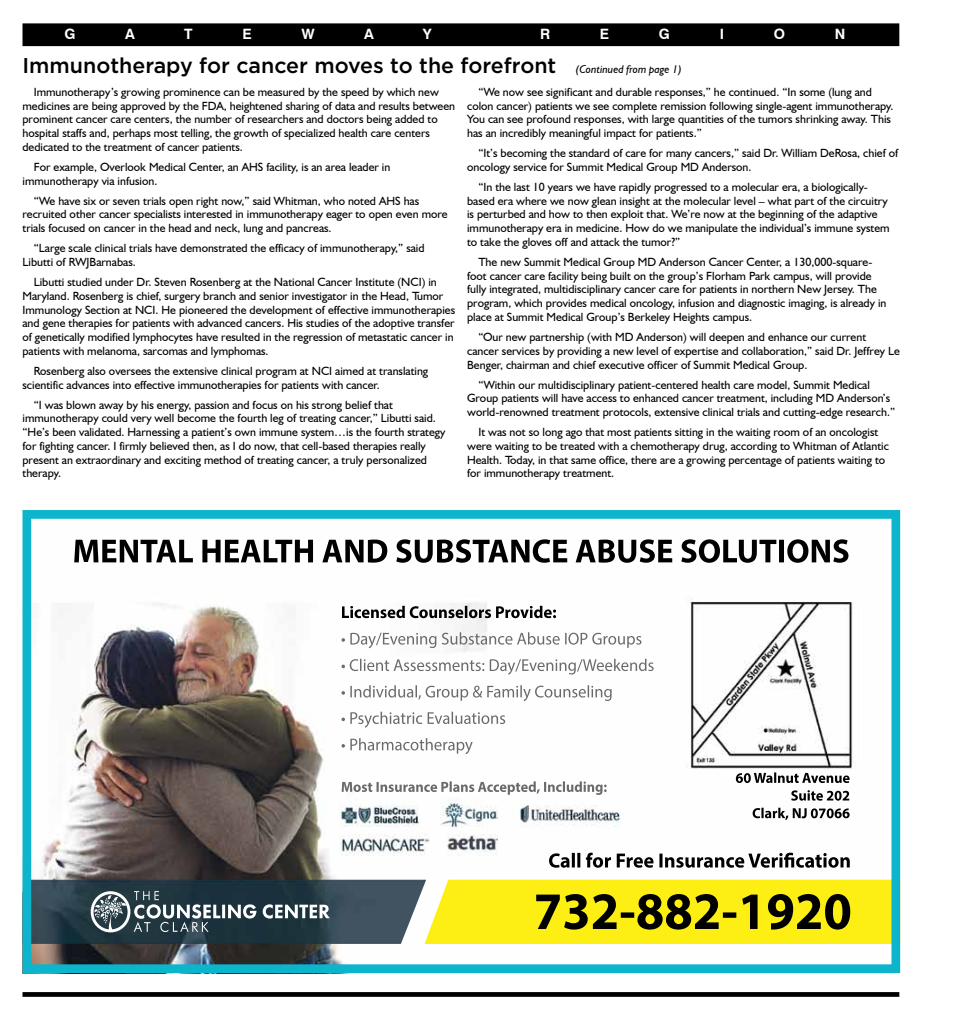
<style>
.page{position:relative;width:968px;height:1035px;background:#fff}
.page>*{position:absolute;margin:0;border:0;box-sizing:border-box;transform-origin:0 0}
.t1{font:500 21.38px "Gotham";color:#000}
.t2{font:700 14.25px "Swiss 721 BT";color:#fff}
.t3{font:11.88px/13.8px "Humanist 521 BT";color:#000}
.s1{font-family:"Humanist 521 BT";font-weight:400;font-style:italic;font-size:11.25px}
</style>
<div class="page">
<div style="left:22px;top:992px;width:877px;height:5px;background:#000"></div>
<div style="left:23px;top:24px;width:875px;height:22px;background:#000"></div>
<div style="left:23px;top:23px;width:876px;height:23px;border:1px solid #000"></div>
<img style="left:22px;top:510px;width:878px;height:463px">
<img style="left:426px;top:880px;width:474px;height:64px">
<img style="left:22px;top:880px;width:404px;height:64px">
<img style="left:91px;top:891px;width:68px;height:41px">
<p class="t2" style="left:64px;top:25px;width:13px">G</p>
<p class="t2" style="left:125px;top:25px;width:11px">A</p>
<p class="t2" style="left:184px;top:25px;width:10px">T</p>
<p class="t2" style="left:242px;top:25px;width:11px">E</p>
<p class="t2" style="left:301px;top:25px;width:15px">W</p>
<p class="t2" style="left:364px;top:25px;width:11px">A</p>
<p class="t2" style="left:423px;top:25px;width:10px">Y</p>
<p class="t2" style="left:540px;top:25px;width:12px">R</p>
<p class="t2" style="left:600px;top:25px;width:11px">E</p>
<p class="t2" style="left:659px;top:25px;width:13px">G</p>
<p class="t2" style="left:719px;top:25px;width:6px">I</p>
<p class="t2" style="left:773px;top:25px;width:13px">O</p>
<p class="t2" style="left:834px;top:25px;width:12px">N</p>
<h1 class="t1" style="left:23px;top:53px;width:661px">Immunotherapy for cancer moves to the forefront <span class="s1">(Continued from page 1)</span></h1>
<p class="t3" style="left:22px;top:85px;width:434px;text-indent:11px">Immunotherapy’s growing prominence can be measured by the speed by which new medicines are being approved by the FDA, heightened sharing of data and results between prominent cancer care centers, the number of researchers and doctors being added to hospital staffs and, perhaps most telling, the growth of specialized health care centers dedicated to the treatment of cancer patients.</p>
<p class="t3" style="left:22px;top:160px;width:369px;text-indent:11px">For example, Overlook Medical Center, an AHS facility, is an area leader in immunotherapy via infusion.</p>
<p class="t3" style="left:22px;top:193px;width:427px;text-indent:11px">“We have six or seven trials open right now,” said Whitman, who noted AHS has recruited other cancer specialists interested in immunotherapy eager to open even more trials focused on cancer in the head and neck, lung and pancreas.</p>
<p class="t3" style="left:22px;top:241px;width:403px;text-indent:11px">“Large scale clinical trials have demonstrated the efficacy of immunotherapy,” said<br>Libutti of RWJBarnabas.</p>
<p class="t3" style="left:22px;top:275px;width:434px;text-indent:11px">Libutti studied under Dr. Steven Rosenberg at the National Cancer Institute (NCI) in Maryland. Rosenberg is chief, surgery branch and senior investigator in the Head, Tumor Immunology Section at NCI. He pioneered the development of effective immunotherapies and gene therapies for patients with advanced cancers. His studies of the adoptive transfer of genetically modified lymphocytes have resulted in the regression of metastatic cancer in patients with melanoma, sarcomas and lymphomas.</p>
<p class="t3" style="left:22px;top:364px;width:407px;text-indent:11px">Rosenberg also oversees the extensive clinical program at NCI aimed at translating scientific advances into effective immunotherapies for patients with cancer.</p>
<p class="t3" style="left:22px;top:397px;width:424px;text-indent:11px">“I was blown away by his energy, passion and focus on his strong belief that immunotherapy could very well become the fourth leg of treating cancer,” Libutti said. “He’s been validated. Harnessing a patient’s own immune system…is the fourth strategy for fighting cancer. I firmly believed then, as I do now, that cell-based therapies really present an extraordinary and exciting method of treating cancer, a truly personalized therapy.</p>
<p class="t3" style="left:467px;top:85px;width:428px;text-indent:11px">“We now see significant and durable responses,” he continued. “In some (lung and colon cancer) patients we see complete remission following single-agent immunotherapy.<br>You can see profound responses, with large quantities of the tumors shrinking away. This has an incredibly meaningful impact for patients.”</p>
<p class="t3" style="left:467px;top:146px;width:433px;text-indent:11px">“It’s becoming the standard of care for many cancers,” said Dr. William DeRosa, chief of oncology service for Summit Medical Group MD Anderson.</p>
<p class="t3" style="left:467px;top:180px;width:424px;text-indent:11px">“In the last 10 years we have rapidly progressed to a molecular era, a biologically&shy;based era where we now glean insight at the molecular level – what part of the circuitry is perturbed and how to then exploit that. We’re now at the beginning of the adaptive immunotherapy era in medicine. How do we manipulate the individual’s immune system to take the gloves off and attack the tumor?”</p>
<p class="t3" style="left:467px;top:255px;width:421px;text-indent:11px">The new Summit Medical Group MD Anderson Cancer Center, a 130,000-square&shy;foot cancer care facility being built on the group’s Florham Park campus, will provide fully integrated, multidisciplinary cancer care for patients in northern New Jersey. The program, which provides medical oncology, infusion and diagnostic imaging, is already in place at Summit Medical Group’s Berkeley Heights campus.</p>
<p class="t3" style="left:467px;top:330px;width:434px;text-indent:11px">“Our new partnership (with MD Anderson) will deepen and enhance our current cancer services by providing a new level of expertise and collaboration,” said Dr. Jeffrey Le<br>Benger, chairman and chief executive officer of Summit Medical Group.</p>
<p class="t3" style="left:467px;top:377px;width:429px;text-indent:11px">“Within our multidisciplinary patient-centered health care model, Summit Medical<br>Group patients will have access to enhanced cancer treatment, including MD Anderson’s world-renowned treatment protocols, extensive clinical trials and cutting-edge research.”</p>
<p class="t3" style="left:467px;top:425px;width:423px;text-indent:11px">It was not so long ago that most patients sitting in the waiting room of an oncologist were waiting to be treated with a chemotherapy drug, according to Whitman of Atlantic Health. Today, in that same office, there are a growing percentage of patients waiting to for immunotherapy treatment.</p>
</div>
